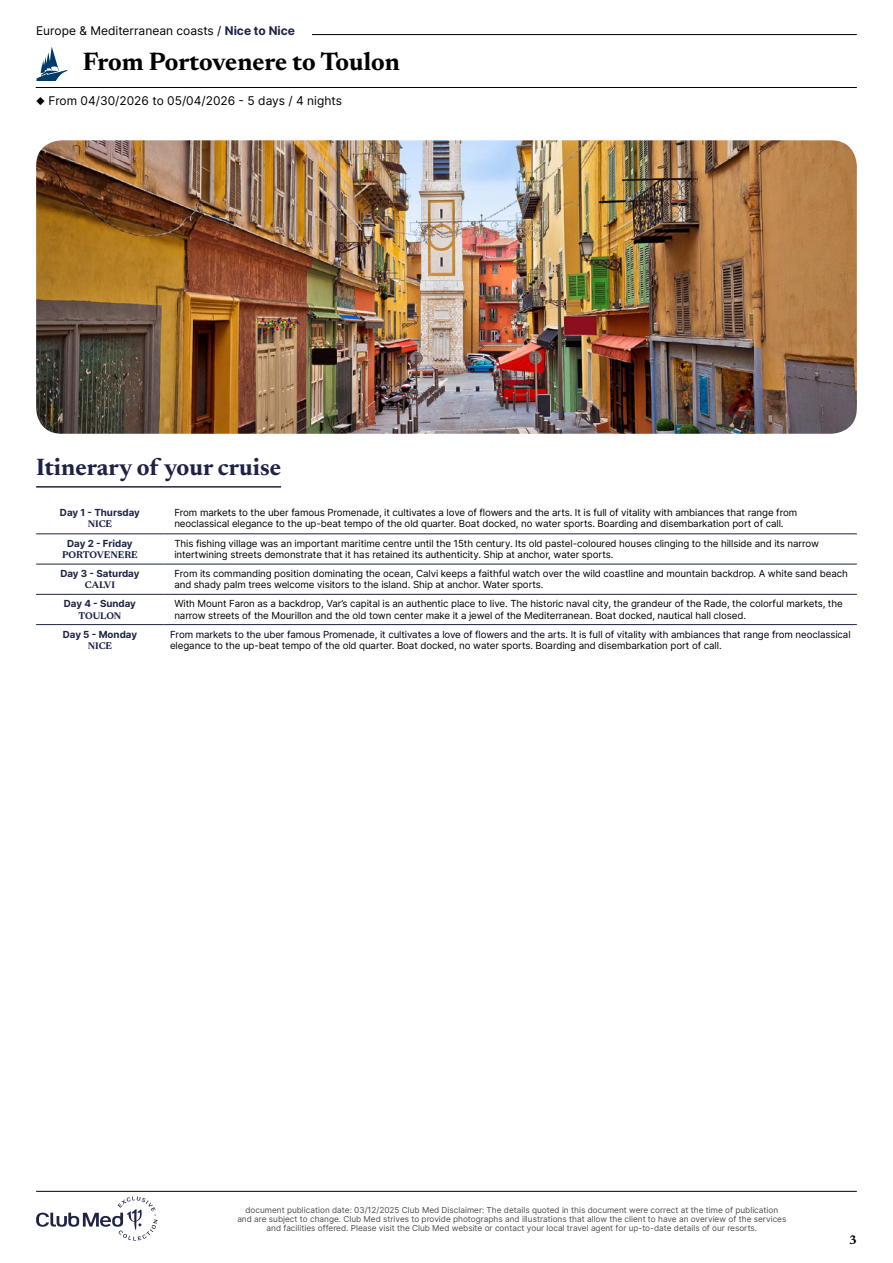
<style>
.page{position:relative;width:893px;height:1263px;background:#fff}
.page>*{position:absolute;margin:0;border:0;box-sizing:border-box;transform-origin:0 0}
.t1{font:700 25.5px "Newsreader 24 pt";color:#000}
.t2{font:700 24px "Newsreader 24 pt";color:#1e2346}
.t3{font:700 12.6px "Newsreader 24 pt";color:#000}
.t4{font:12px "Inter";color:#000}
.t5{font:9.75px/11.2px "Inter";letter-spacing:-.01em;color:#000}
.t6{font:700 9.75px "Inter";color:#1e2346}
.t7{font:700 9.75px "Newsreader 24 pt";color:#1e2346}
.t8{font:8.25px/9px "Inter";color:#4d4d4d;text-align:center}
.s1{font-weight:700;color:#1e2346}
</style>
<div class="page">
<hr style="left:107px;top:34px;width:750px;height:1px;background:#000">
<hr style="left:36px;top:87px;width:821px;height:1px;background:#000">
<svg style="left:36px;top:47px;width:32px;height:34px"></svg>
<div style="left:36px;top:26px;width:276px;height:17px;background:#fff"></div>
<img style="left:36px;top:140px;width:821px;height:294px">
<hr style="left:36px;top:486px;width:245px;height:2px;background:#1e2346">
<hr style="left:36px;top:534px;width:128px;height:1px;background:#1e2346">
<hr style="left:164px;top:534px;width:693px;height:1px;background:#1e2346">
<hr style="left:36px;top:564px;width:128px;height:1px;background:#1e2346">
<hr style="left:164px;top:564px;width:693px;height:1px;background:#1e2346">
<hr style="left:36px;top:594px;width:128px;height:1px;background:#1e2346">
<hr style="left:36px;top:624px;width:128px;height:1px;background:#1e2346">
<hr style="left:164px;top:594px;width:693px;height:1px;background:#1e2346">
<hr style="left:164px;top:624px;width:693px;height:1px;background:#1e2346">
<svg style="left:36px;top:1196px;width:122px;height:44px"></svg>
<hr style="left:36px;top:1191px;width:821px;height:1px;background:#000">
<p class="t4" style="left:36px;top:22px;width:260px">Europe &amp; Mediterranean coasts / <span class="s1">Nice to Nice</span></p>
<h1 class="t1" style="left:83px;top:43px;width:318px">From Portovenere to Toulon</h1>
<p class="t4" style="left:36px;top:92px;width:307px">◆ From 04/30/2026 to 05/04/2026 - 5 days / 4 nights</p>
<h2 class="t2" style="left:36px;top:450px;width:246px">Itinerary of your cruise</h2>
<p class="t6" style="left:60px;top:506px;width:81px">Day 1 - Thursday</p>
<p class="t7" style="left:88px;top:517px;width:26px">NICE</p>
<p class="t5" style="left:174px;top:507px;width:624px">From markets to the uber famous Promenade, it cultivates a love of flowers and the arts. It is full of vitality with ambiances that range from neoclassical elegance to the up-beat tempo of the old quarter. Boat docked, no water sports. Boarding and disembarkation port of call.</p>
<p class="t6" style="left:67px;top:536px;width:67px">Day 2 - Friday</p>
<p class="t7" style="left:62px;top:548px;width:77px">PORTOVENERE</p>
<p class="t5" style="left:174px;top:537px;width:646px">This fishing village was an important maritime centre until the 15th century. Its old pastel-coloured houses clinging to the hillside and its narrow intertwining streets demonstrate that it has retained its authenticity. Ship at anchor, water sports.</p>
<p class="t6" style="left:60px;top:566px;width:81px">Day 3 - Saturday</p>
<p class="t7" style="left:85px;top:578px;width:32px">CALVI</p>
<p class="t5" style="left:174px;top:568px;width:675px">From its commanding position dominating the ocean, Calvi keeps a faithful watch over the wild coastline and mountain backdrop. A white sand beach and shady palm trees welcome visitors to the island. Ship at anchor. Water sports.</p>
<p class="t6" style="left:64px;top:597px;width:74px">Day 4 - Sunday</p>
<p class="t7" style="left:78px;top:608px;width:44px">TOULON</p>
<p class="t5" style="left:174px;top:598px;width:670px">With Mount Faron as a backdrop, Var’s capital is an authentic place to live. The historic naval city, the grandeur of the Rade, the colorful markets, the narrow streets of the Mourillon and the old town center make it a jewel of the Mediterranean. Boat docked, nautical hall closed.</p>
<p class="t6" style="left:63px;top:627px;width:76px">Day 5 - Monday</p>
<p class="t7" style="left:88px;top:639px;width:26px">NICE</p>
<p class="t5" style="left:170px;top:628px;width:682px">From markets to the uber famous Promenade, it cultivates a love of flowers and the arts. It is full of vitality with ambiances that range from neoclassical elegance to the up-beat tempo of the old quarter. Boat docked, no water sports. Boarding and disembarkation port of call.</p>
<p class="t8" style="left:237px;top:1205px;width:551px">document publication date: 03/12/2025 Club Med Disclaimer: The details quoted in this document were correct at the time of publication and are subject to change. Club Med strives to provide photographs and illustrations that allow the client to have an overview of the services and facilities offered. Please visit the Club Med website or contact your local travel agent for up-to-date details of our resorts.</p>
<p class="t3" style="left:849px;top:1230px;width:9px">3</p>
</div>
